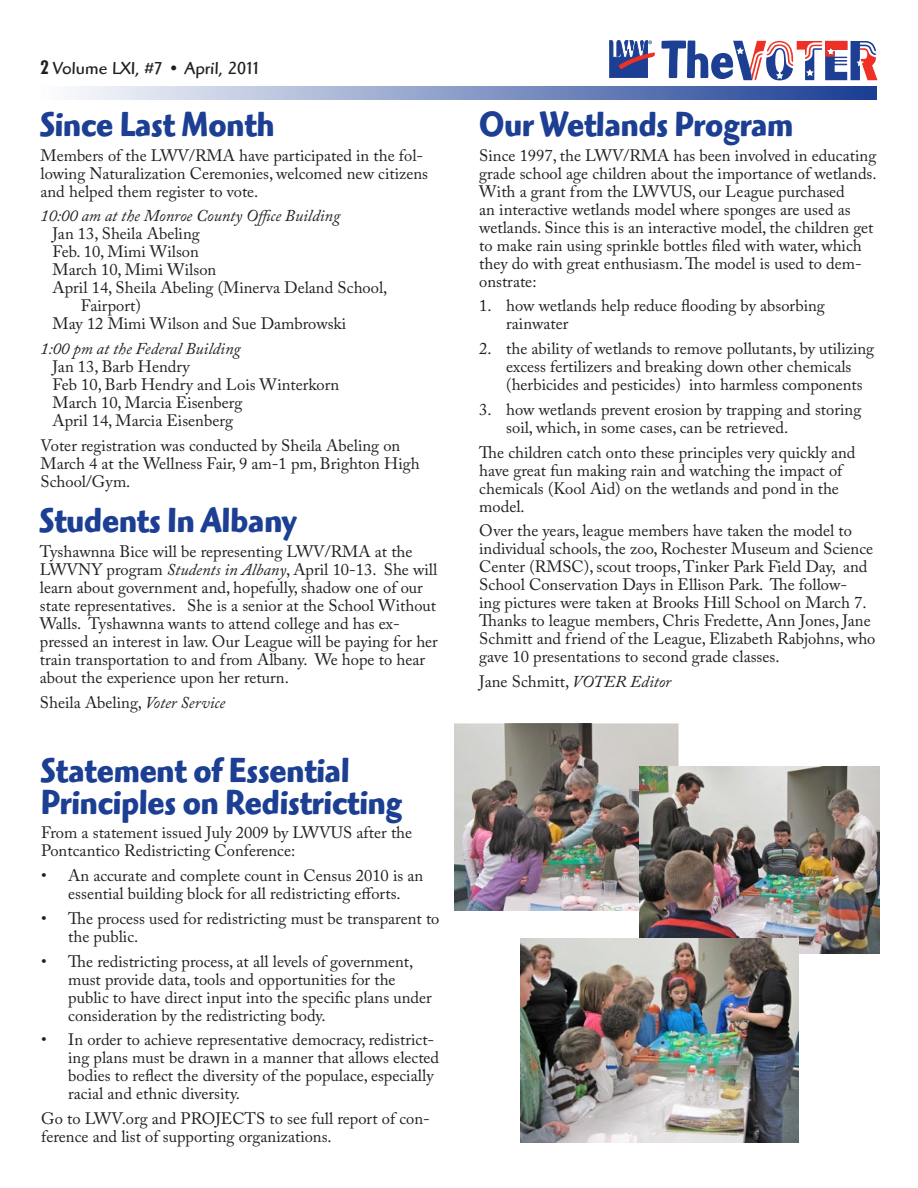
<style>
.page{position:relative;width:918px;height:1188px;background:#fff}
.page>*{position:absolute;margin:0;border:0;box-sizing:border-box;transform-origin:0 0}
.t1{font:36px/31.5px "Highlander ITC Bold OS";color:#1c3f94;scale:.85 1}
.t2{font:18px "Highlander ITC";color:#231f20}
.t3{font:16.5px/18px "Adobe Caslon Pro";color:#231f20}
.t4{font:italic 16.5px "Adobe Caslon Pro";color:#231f20}
.s1{font-family:"Futura";font-weight:700;font-stretch:condensed}
.s2{font-style:italic}
</style>
<div class="page">
<svg style="left:74px;top:86px;width:803px;height:13px;background:#8699c6"></svg>
<svg style="left:610px;top:40px;width:44px;height:38px"></svg>
<svg style="left:662px;top:40px;width:216px;height:40px"></svg>
<img style="left:454px;top:724px;width:225px;height:187px">
<img style="left:639px;top:767px;width:240px;height:187px">
<img style="left:521px;top:939px;width:278px;height:203px">
<p class="t2" style="left:40px;top:57px;width:222px"><span class="s1">2</span> Volume LXI, #7 • April, 2011</p>
<h1 class="t1" style="left:40px;top:108px;width:277px">Since Last Month</h1>
<p class="t3" style="left:40px;top:146px;width:389px">Members of the LWV/RMA have participated in the fol&shy;lowing Naturalization Ceremonies, welcomed new citizens and helped them register to vote.</p>
<p class="t4" style="left:40px;top:206px;width:301px">10:00 am at the Monroe County Office Building</p>
<p class="t3" style="left:52px;top:225px;width:149px">Jan 13, Sheila Abeling</p>
<p class="t3" style="left:52px;top:243px;width:148px">Feb. 10, Mimi Wilson</p>
<p class="t3" style="left:52px;top:261px;width:165px">March 10, Mimi Wilson</p>
<p class="t3" style="left:52px;top:279px;width:336px">April 14, Sheila Abeling (Minerva Deland School,</p>
<p class="t3" style="left:81px;top:297px;width:61px">Fairport)</p>
<p class="t3" style="left:52px;top:315px;width:295px">May 12 Mimi Wilson and Sue Dambrowski</p>
<p class="t4" style="left:40px;top:339px;width:202px">1:00 pm at the Federal Building</p>
<p class="t3" style="left:52px;top:357px;width:288px">Jan 13, Barb Hendry<br>Feb 10, Barb Hendry and Lois Winterkorn<br>March 10, Marcia Eisenberg<br>April 14, Marcia Eisenberg</p>
<p class="t3" style="left:40px;top:436px;width:381px">Voter registration was conducted by Sheila Abeling on<br>March 4 at the Wellness Fair, 9 am-1 pm, Brighton High<br>School/Gym.</p>
<h1 class="t1" style="left:40px;top:505px;width:303px">Students In Albany</h1>
<p class="t3" style="left:40px;top:542px;width:400px">Tyshawnna Bice will be representing LWV/RMA at the LWVNY program <span class="s2">Students in Albany</span>, April 10-13. She will learn about government and, hopefully, shadow one of our state representatives. She is a senior at the School Without Walls. Tyshawnna wants to attend college and has ex&shy;pressed an interest in law. Our League will be paying for her train transportation to and from Albany. We hope to hear about the experience upon her return.</p>
<p class="t3" style="left:40px;top:693px;width:187px">Sheila Abeling, <span class="s2">Voter Service</span></p>
<h1 class="t1" style="left:41px;top:755px;width:426px">Statement of Essential<br>Principles on Redistricting</h1>
<p class="t3" style="left:41px;top:824px;width:372px">From a statement issued July 2009 by LWVUS after the<br>Pontcantico Redistricting Conference:</p>
<p class="t3" style="left:41px;top:867px;width:384px;text-align:center">• An accurate and complete count in Census 2010 is an essential building block for all redistricting efforts.</p>
<p class="t3" style="left:68px;top:909px;width:373px;text-indent:-27px">• The process used for redistricting must be transparent to the public.</p>
<p class="t3" style="left:68px;top:952px;width:365px;text-indent:-27px">• The redistricting process, at all levels of government, must provide data, tools and opportunities for the public to have direct input into the specific plans under consideration by the redistricting body.</p>
<p class="t3" style="left:68px;top:1031px;width:373px;text-indent:-27px">• In order to achieve representative democracy, redistrict&shy;ing plans must be drawn in a manner that allows elected bodies to reflect the diversity of the populace, especially racial and ethnic diversity.</p>
<p class="t3" style="left:41px;top:1110px;width:390px">Go to LWV.org and PROJECTS to see full report of con&shy;ference and list of supporting organizations.</p>
<h1 class="t1" style="left:479px;top:108px;width:371px">Our Wetlands Program</h1>
<p class="t3" style="left:479px;top:146px;width:399px">Since 1997, the LWV/RMA has been involved in educating grade school age children about the importance of wetlands.<br>With a grant from the LWVUS, our League purchased<br>an interactive wetlands model where sponges are used as wetlands. Since this is an interactive model, the children get to make rain using sprinkle bottles filed with water, which they do with great enthusiasm. The model is used to dem&shy;onstrate:</p>
<p class="t3" style="left:506px;top:297px;width:320px;text-indent:-27px">1. how wetlands help reduce flooding by absorbing rainwater</p>
<p class="t3" style="left:506px;top:339px;width:369px;text-indent:-27px">2. the ability of wetlands to remove pollutants, by utilizing excess fertilizers and breaking down other chemicals (herbicides and pesticides) into harmless components</p>
<p class="t3" style="left:506px;top:400px;width:357px;text-indent:-27px">3. how wetlands prevent erosion by trapping and storing soil, which, in some cases, can be retrieved.</p>
<p class="t3" style="left:479px;top:443px;width:378px">The children catch onto these principles very quickly and have great fun making rain and watching the impact of chemicals (Kool Aid) on the wetlands and pond in the model.</p>
<p class="t3" style="left:479px;top:522px;width:398px">Over the years, league members have taken the model to individual schools, the zoo, Rochester Museum and Science Center (RMSC), scout troops, Tinker Park Field Day, and School Conservation Days in Ellison Park. The follow-<br>ing pictures were taken at Brooks Hill School on March 7.<br>Thanks to league members, Chris Fredette, Ann Jones, Jane Schmitt and friend of the League, Elizabeth Rabjohns, who gave 10 presentations to second grade classes.</p>
<p class="t3" style="left:479px;top:672px;width:193px">Jane Schmitt, <span class="s2">VOTER Editor</span></p>
</div>
